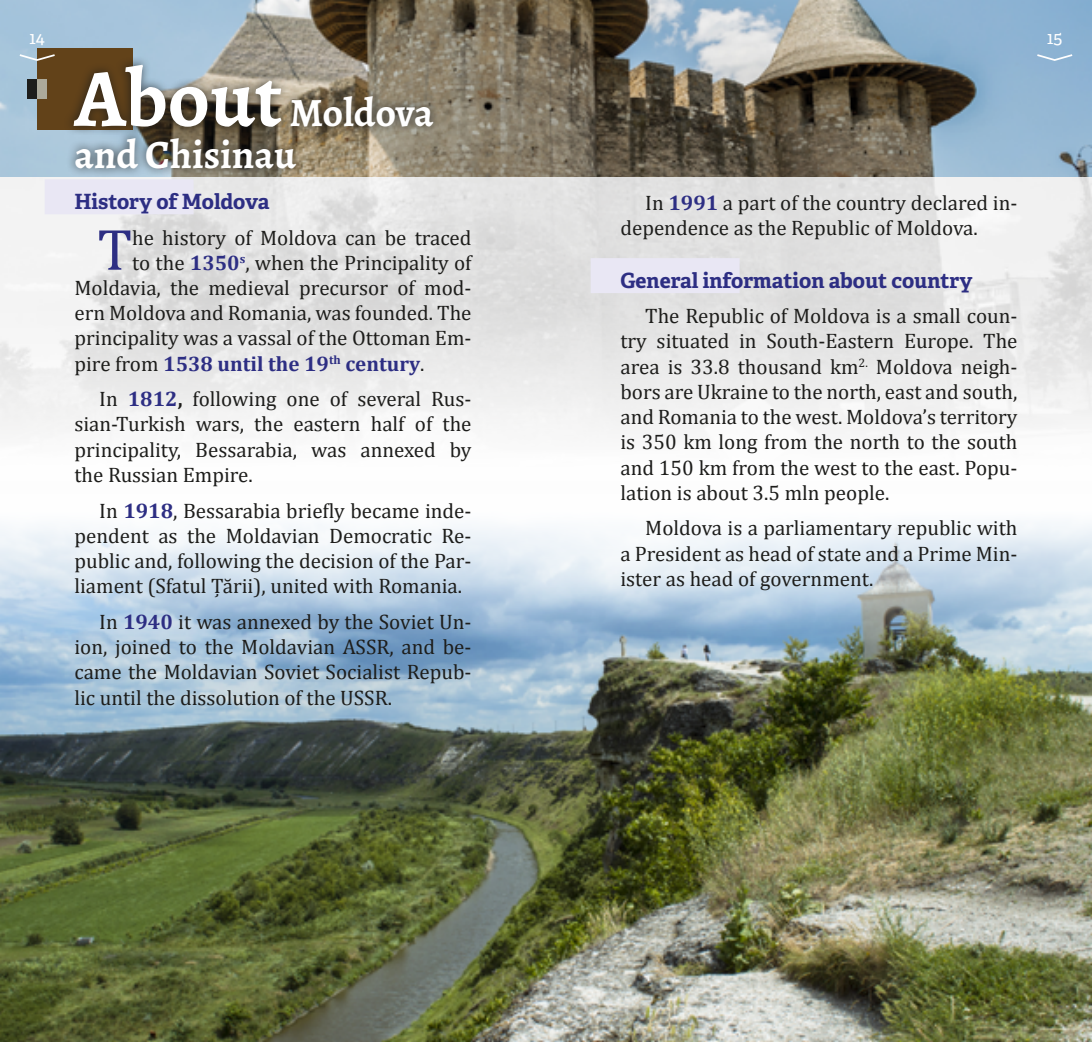
<style>
.page{position:relative;width:1092px;height:1042px;background:#fff}
.page>*{position:absolute;margin:0;border:0;box-sizing:border-box;transform-origin:0 0}
.t1{font:58.8px "Cambria";color:#2d2e83}
.t2{font:700 40.25px/42px "Alegreya";color:#fff}
.t3{font:21px/25.2px "Cambria";color:#1d1d1b;text-align:justify}
.t4{font:700 21px "Adelle";color:#2d2e83}
.t5{font:700 21px "Cambria";color:#2d2e83}
.t6{font:17.5px "Adelle";color:#fff}
.s1{font-size:82.25px}
.s2{font-weight:700;color:#2d2e83}
.s3{font-weight:400;color:#1d1d1b}
.s4{font-weight:700}
</style>
<div class="page">
<img style="left:0;top:176px;width:1091px;height:256px">
<img style="left:0;top:523px;width:1091px;height:519px">
<img style="left:0;top:0;width:1091px;height:176px">
<div style="left:37px;top:49px;width:96px;height:81px;background:#624219"></div>
<div style="left:37px;top:79px;width:10px;height:20px;background:#aca99a"></div>
<div style="left:27px;top:79px;width:10px;height:20px;background:#1d1d1b"></div>
<div style="left:45px;top:179px;width:148px;height:35px;background:#e9e7f4"></div>
<div style="left:590px;top:258px;width:149px;height:35px;background:#e9e7f4"></div>
<div style="left:63px;top:56px;width:378px;height:122px;background:#1d1d1b;opacity:.75"></div>
<svg style="left:18px;top:53px;width:37px;height:9px"></svg>
<svg style="left:1035px;top:53px;width:39px;height:9px"></svg>
<p class="t6" style="left:30px;top:27px;width:17px">14</p>
<p class="t6" style="left:1046px;top:27px;width:17px">15</p>
<h2 class="t2" style="left:74px;top:91px;width:360px"><span class="s1">About</span> Moldova and Chisinau</h2>
<p class="t4" style="left:74px;top:188px;width:196px">History of Moldova</p>
<h1 class="t1" style="left:97px;top:215px;width:36px">T</h1>
<p class="t3" style="left:132px;top:225px;width:341px">he history of Moldova can be traced</p>
<p class="t3" style="left:132px;top:250px;width:341px">to the <span class="s2">1350</span><sup>s</sup>, when the Principality of</p>
<p class="t3" style="left:74px;top:275px;width:398px">Moldavia, the medieval precursor of mod-</p>
<p class="t3" style="left:74px;top:300px;width:398px">ern Moldova and Romania, was founded. The</p>
<p class="t3" style="left:74px;top:325px;width:398px">principality was a vassal of the Ottoman Em-</p>
<p class="t5" style="left:74px;top:350px;width:351px"><span class="s3">pire from</span> 1538 until the 19<sup>th</sup> century<span class="s3">.</span></p>
<p class="t3" style="left:74px;top:386px;width:398px;text-indent:25px">In <span class="s2">1812</span><span class="s4">,</span> following one of several Rus&shy;sian-Turkish wars, the eastern half of the principality, Bessarabia, was annexed by the Russian Empire.</p>
<p class="t3" style="left:74px;top:498px;width:398px;text-indent:25px">In <span class="s2">1918</span>, Bessarabia briefly became inde&shy;pendent as the Moldavian Democratic Re&shy;public and, following the decision of the Par&shy;liament (Sfatul Țării), united with Romania.</p>
<p class="t3" style="left:74px;top:609px;width:398px;text-indent:25px">In <span class="s2">1940</span> it was annexed by the Soviet Un&shy;ion, joined to the Moldavian ASSR, and be&shy;came the Moldavian Soviet Socialist Repub&shy;lic until the dissolution of the USSR.</p>
<p class="t3" style="left:620px;top:190px;width:398px;text-indent:25px">In <span class="s2">1991</span> a part of the country declared in&shy;dependence as the Republic of Moldova.</p>
<p class="t4" style="left:620px;top:267px;width:353px">General information about country</p>
<p class="t3" style="left:620px;top:303px;width:398px;text-indent:25px">The Republic of Moldova is a small coun&shy;try situated in South-Eastern Europe. The area is 33.8 thousand km<sup>2.</sup> Moldova neigh&shy;bors are Ukraine to the north, east and south, and Romania to the west. Moldova’s territory is 350 km long from the north to the south and 150 km from the west to the east. Popu&shy;lation is about 3.5 mln people.</p>
<p class="t3" style="left:620px;top:515px;width:398px;text-indent:25px">Moldova is a parliamentary republic with a President as head of state and a Prime Min&shy;ister as head of government.</p>
</div>
